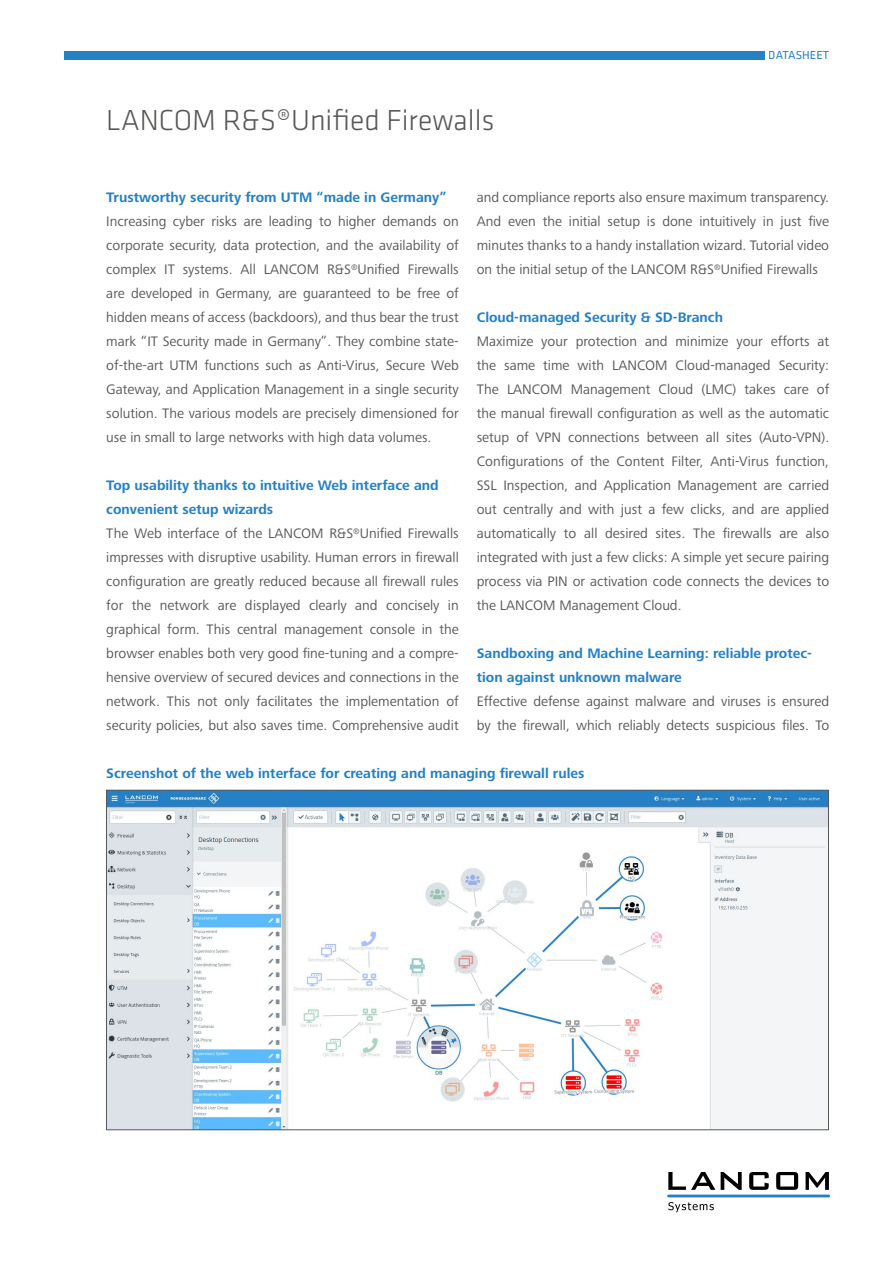
<style>
.page{position:relative;width:893px;height:1263px;background:#fff}
.page>*{position:absolute;margin:0;border:0;box-sizing:border-box;transform-origin:0 0}
.t1{font:300 30px "Klavika Basic";color:#575756}
.t2{font:14.25px/24px "Frutiger Next Pro";color:#575756;text-align:justify}
.t3{font:700 14.25px/24px "Frutiger Next Pro";color:#2581c4}
.t4{font:12px "Klavika Basic";color:#2581c4}
.s1{font-weight:700;color:#2581c4}
</style>
<div class="page">
<svg style="left:668px;top:1172px;width:47px;height:18px"></svg>
<svg style="left:721px;top:1172px;width:21px;height:18px"></svg>
<svg style="left:749px;top:1172px;width:20px;height:18px"></svg>
<svg style="left:776px;top:1172px;width:22px;height:18px"></svg>
<svg style="left:806px;top:1172px;width:23px;height:18px"></svg>
<svg style="left:668px;top:1202px;width:46px;height:10px"></svg>
<hr style="left:667px;top:1194px;width:163px;height:3px;background:#2581c4">
<div style="left:64px;top:51px;width:700px;height:9px;background:#2581c4"></div>
<img style="left:108px;top:792px;width:719px;height:336px">
<h1 class="t1" style="left:106px;top:102px;width:390px">LANCOM R&amp;S®Unified Firewalls</h1>
<p class="t4" style="left:769px;top:48px;width:62px">DATASHEET</p>
<p class="t3" style="left:106px;top:186px;width:342px">Trustworthy security from UTM “made in Germany”</p>
<p class="t2" style="left:106px;top:210px;width:354px">Increasing cyber risks are leading to higher demands on corporate security, data protection, and the availability of complex IT systems. All LANCOM R&amp;S<sup>®</sup>Unified Firewalls are developed in Germany, are guaranteed to be free of hidden means of access (backdoors), and thus bear the trust mark “IT Security made in Germany”. They combine state&shy;of-the-art UTM functions such as Anti-Virus, Secure Web Gateway, and Application Management in a single security solution. The various models are precisely dimensioned for use in small to large networks with high data volumes.</p>
<p class="t2" style="left:106px;top:474px;width:354px;text-align:left"><span class="s1">Top usability thanks to intuitive Web interface and convenient setup wizards<br></span>The Web interface of the LANCOM R&amp;S<sup>®</sup>Unified Firewalls impresses with disruptive usability. Human errors in firewall configuration are greatly reduced because all firewall rules for the network are displayed clearly and concisely in graphical form. This central management console in the browser enables both very good fine-tuning and a compre&shy;hensive overview of secured devices and connections in the network. This not only facilitates the implementation of security policies, but also saves time. Comprehensive audit</p>
<p class="t2" style="left:477px;top:186px;width:354px">and compliance reports also ensure maximum transparency.<br>And even the initial setup is done intuitively in just five minutes thanks to a handy installation wizard. Tutorial video on the initial setup of the LANCOM R&amp;S<sup>®</sup>Unified Firewalls</p>
<p class="t3" style="left:477px;top:306px;width:248px">Cloud-managed Security &amp; SD-Branch</p>
<p class="t2" style="left:477px;top:330px;width:354px">Maximize your protection and minimize your efforts at the same time with LANCOM Cloud-managed Security:<br>The LANCOM Management Cloud (LMC) takes care of the manual firewall configuration as well as the automatic setup of VPN connections between all sites (Auto-VPN).<br>Configurations of the Content Filter, Anti-Virus function, SSL Inspection, and Application Management are carried out centrally and with just a few clicks, and are applied automatically to all desired sites. The firewalls are also integrated with just a few clicks: A simple yet secure pairing process via PIN or activation code connects the devices to the LANCOM Management Cloud.</p>
<p class="t3" style="left:477px;top:642px;width:337px">Sandboxing and Machine Learning: reliable protec&shy;tion against unknown malware</p>
<p class="t2" style="left:477px;top:690px;width:354px">Effective defense against malware and viruses is ensured by the firewall, which reliably detects suspicious files. To</p>
<p class="t3" style="left:106px;top:762px;width:480px">Screenshot of the web interface for creating and managing firewall rules</p>
</div>
